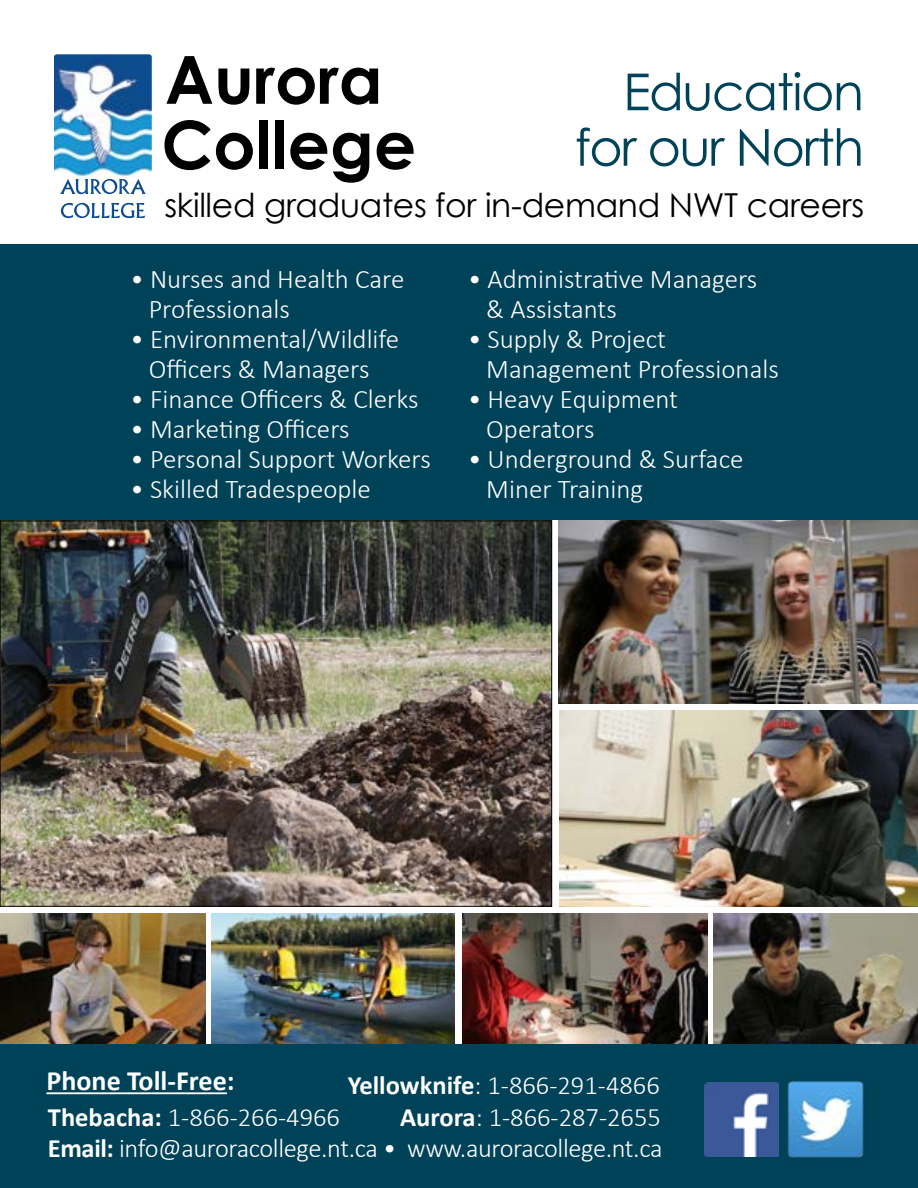
<style>
.page{position:relative;width:918px;height:1188px;background:#fff}
.page>*{position:absolute;margin:0;border:0;box-sizing:border-box;transform-origin:0 0}
.t1{font:700 66.3px "Century Gothic";color:#000}
.t2{font:51px/55.5px "Century Gothic";letter-spacing:-.03em;color:#004258;text-align:right}
.t3{font:33px "Century Gothic";letter-spacing:-.01em;color:#000}
.t4{font:700 28.05px "Calibri";color:#fff}
.t5{font:300 27px/30px "Calibri";color:#fff}
.t6{font:300 26.55px/31.8px "Calibri";letter-spacing:-.015em;color:#fff;text-align:right}
.s1{font-weight:700}
</style>
<div class="page">
<img style="left:713px;top:914px;width:205px;height:130px">
<img style="left:463px;top:914px;width:244px;height:130px">
<img style="left:0;top:913px;width:205px;height:131px">
<img style="left:212px;top:914px;width:242px;height:130px">
<img style="left:54px;top:54px;width:98px;height:165px">
<img style="left:60px;top:179px;width:86px;height:39px">
<div style="left:0;top:1044px;width:918px;height:144px;background:#004258"></div>
<hr style="left:47px;top:1092px;width:180px;height:2px;background:#fff">
<img style="left:558px;top:521px;width:360px;height:183px">
<img style="left:2px;top:523px;width:548px;height:381px">
<img style="left:559px;top:710px;width:359px;height:196px">
<div style="left:0;top:244px;width:918px;height:276px;background:#004258"></div>
<img style="left:705px;top:1083px;width:73px;height:73px">
<img style="left:787px;top:1081px;width:77px;height:77px">
<h1 class="t1" style="left:165px;top:29px;width:219px">Aurora</h1>
<h1 class="t1" style="left:161px;top:95px;width:256px">College</h1>
<h2 class="t2" style="left:575px;top:63px;width:291px">Education for our North</h2>
<p class="t3" style="left:164px;top:182px;width:701px">skilled graduates for in-demand NWT careers</p>
<p class="t5" style="left:149px;top:264px;width:257px;text-indent:-18px">• Nurses and Health Care<br>Professionals</p>
<p class="t5" style="left:130px;top:324px;width:270px;text-align:center">• Environmental/Wildlife<br>Officers &amp; Managers</p>
<p class="t5" style="left:130px;top:384px;width:290px">• Finance Officers &amp; Clerks</p>
<p class="t5" style="left:130px;top:414px;width:221px">• Marketing Officers</p>
<p class="t5" style="left:130px;top:444px;width:302px">• Personal Support Workers</p>
<p class="t5" style="left:130px;top:474px;width:242px">• Skilled Tradespeople</p>
<p class="t5" style="left:486px;top:264px;width:272px;text-indent:-18px">• Administrative Managers &amp; Assistants</p>
<p class="t5" style="left:486px;top:324px;width:294px;text-indent:-18px">• Supply &amp; Project<br>Management Professionals</p>
<p class="t5" style="left:486px;top:384px;width:193px;text-indent:-18px">• Heavy Equipment<br>Operators</p>
<p class="t5" style="left:486px;top:444px;width:259px;text-indent:-18px">• Underground &amp; Surface<br>Miner Training</p>
<p class="t4" style="left:47px;top:1061px;width:190px">Phone Toll-Free:</p>
<p class="t6" style="left:348px;top:1069px;width:314px"><span class="s1">Yellowknife</span>: 1-866-291-4866</p>
<p class="t6" style="left:48px;top:1101px;width:294px"><span class="s1">Thebacha:</span> 1-866-266-4966</p>
<p class="t6" style="left:48px;top:1101px;width:616px"><span class="s1">Aurora</span>: 1-866-287-2655<br><span class="s1">Email:</span> info@auroracollege.nt.ca • www.auroracollege.nt.ca</p>
</div>
